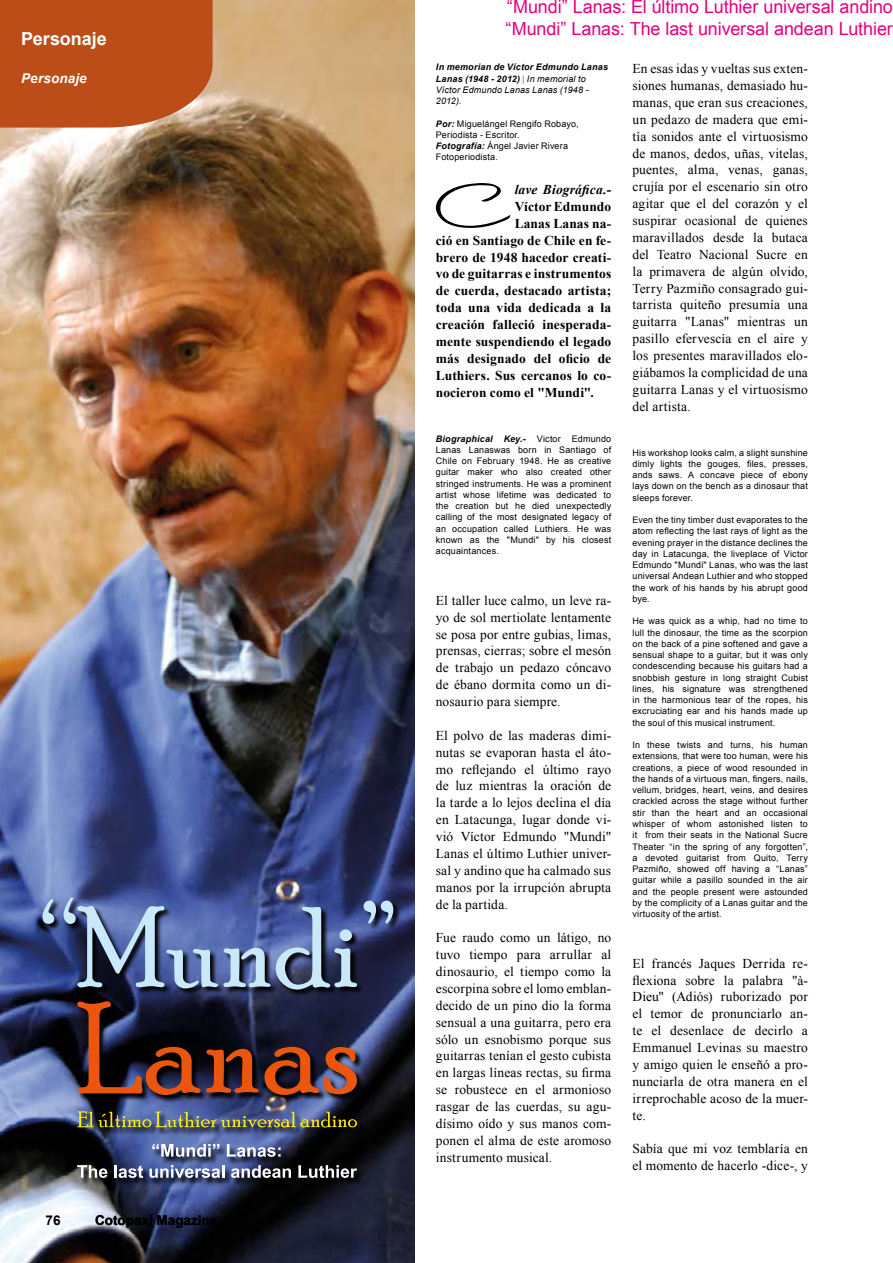
<style>
.page{position:relative;width:893px;height:1263px;background:#fff}
.page>*{position:absolute;margin:0;border:0;box-sizing:border-box;transform-origin:0 0}
.t1{font:55.95px "About Face 33";color:#000}
.t2{font:18px/21.6px "Arial";letter-spacing:-.005em;color:#e6007d}
.t3{font:700 18px "Arial";color:#fff}
.t4{font:13.5px/16.8px "Times New Roman";letter-spacing:.01em;color:#000;text-align:justify}
.t5{font:700 13.5px "Times New Roman";letter-spacing:.005em;color:#000}
.t6{font:700 13.5px "Arial";color:#000}
.t7{font:italic 700 13.5px "Times New Roman";letter-spacing:.01em;color:#000}
.t8{font:italic 700 13.5px "Arial";letter-spacing:.005em;color:#fff}
.t9{font:9px/11.2px "Arial";letter-spacing:.02em;color:#000;text-align:justify}
.t10{font:italic 9px/11.2px "Arial";letter-spacing:.015em;color:#000}
.s1{font-weight:700}
.s2{font-family:"Times New Roman";font-style:normal}
.s3{font-weight:700;font-style:italic}
</style>
<div class="page">
<img style="left:0;top:0;width:415px;height:1263px">
<div style="left:0;top:0;width:213px;height:128px;background:#bc4d18"></div>
<svg style="left:43px;top:897px;width:359px;height:289px;background:#2a3250"></svg>
<svg style="left:43px;top:897px;width:175px;height:91px;background:#5d719f"></svg>
<svg style="left:224px;top:907px;width:133px;height:82px;background:#6376a3"></svg>
<svg style="left:364px;top:900px;width:29px;height:23px"></svg>
<svg style="left:77px;top:1001px;width:280px;height:94px;background:#432525"></svg>
<img style="left:77px;top:1111px;width:280px;height:16px">
<svg style="left:152px;top:1144px;width:67px;height:13px"></svg>
<svg style="left:227px;top:1144px;width:54px;height:13px"></svg>
<svg style="left:77px;top:1165px;width:30px;height:13px"></svg>
<svg style="left:114px;top:1165px;width:29px;height:13px"></svg>
<svg style="left:149px;top:1165px;width:75px;height:13px"></svg>
<svg style="left:231px;top:1165px;width:60px;height:13px"></svg>
<svg style="left:298px;top:1165px;width:59px;height:13px"></svg>
<h2 class="t3" style="left:21px;top:27px;width:87px">Personaje</h2>
<h3 class="t8" style="left:21px;top:69px;width:67px">Personaje</h3>
<h3 class="t6" style="left:46px;top:1211px;width:17px">76</h3>
<h3 class="t6" style="left:95px;top:1211px;width:124px">Cotopaxi Magazine</h3>
<h2 class="t2" style="left:505px;top:-4px;width:389px">“Mundi” Lanas: El último Luthier universal andino “Mundi” Lanas: The last universal andean Luthier</h2>
<p class="t10" style="left:436px;top:62px;width:174px"><span class="s1">In memorian de Víctor Edmundo Lanas<br>Lanas (1948 - 2012)</span> <span class="s2">|</span> In memorial to<br>Víctor Edmundo Lanas Lanas (1948 -<br>2012).</p>
<p class="t9" style="left:436px;top:118px;width:144px;text-align:left"><span class="s3">Por:</span> Miguelángel Rengifo Robayo,<br>Periodista - Escritor.<br><span class="s3">Fotografía:</span> Ángel Javier Rivera<br>Fotoperiodista.</p>
<h1 class="t1" style="left:442px;top:176px;width:74px">C</h1>
<h3 class="t7" style="left:515px;top:180px;width:98px">lave Biográfica.-</h3>
<p class="t4" style="left:632px;top:60px;width:177px">En esas idas y vueltas sus exten&shy;siones humanas, demasiado hu&shy;manas, que eran sus creaciones, un pedazo de madera que emi&shy;tía sonidos ante el virtuosismo de manos, dedos, uñas, vitelas, puentes, alma, venas, ganas, crujía por el escenario sin otro agitar que el del corazón y el suspirar ocasional de quienes maravillados desde la butaca del Teatro Nacional Sucre en la primavera de algún olvido, Terry Pazmiño consagrado gui&shy;tarrista quiteño presumía una guitarra "Lanas" mientras un pasillo efervescía en el aire y los presentes maravillados elo&shy;giábamos la complicidad de una guitarra Lanas y el virtuosismo del artista.</p>
<p class="t9" style="left:632px;top:447px;width:177px">His workshop looks calm, a slight sunshine dimly lights the gouges, files, presses, ands saws. A concave piece of ebony lays down on the bench as a dinosaur that sleeps forever.</p>
<p class="t9" style="left:632px;top:514px;width:177px">Even the tiny timber dust evaporates to the atom reflecting the last rays of light as the evening prayer in the distance declines the day in Latacunga, the liveplace of Victor Edmundo "Mundi" Lanas, who was the last universal Andean Luthier and who stopped the work of his hands by his abrupt good bye.</p>
<p class="t9" style="left:632px;top:616px;width:177px">He was quick as a whip, had no time to lull the dinosaur, the time as the scorpion on the back of a pine softened and gave a sensual shape to a guitar, but it was only condescending because his guitars had a snobbish gesture in long straight Cubist lines, his signature was strengthened in the harmonious tear of the ropes, his excruciating ear and his hands made up the soul of this musical instrument.</p>
<p class="t9" style="left:632px;top:739px;width:177px">In these twists and turns, his human extensions, that were too human, were his creations, a piece of wood resounded in the hands of a virtuous man, fingers, nails, vellum, bridges, heart, veins, and desires crackled across the stage without further stir than the heart and an occasional whisper of whom astonished listen to it from their seats in the National Sucre Theater “in the spring of any forgotten”, a devoted guitarist from Quito, Terry Pazmiño, showed off having a “Lanas” guitar while a pasillo sounded in the air and the people present were astounded by the complicity of a Lanas guitar and the virtuosity of the artist.</p>
<p class="t4" style="left:632px;top:954px;width:177px">El francés Jaques Derrida re&shy;flexiona sobre la palabra "à-Dieu" (Adiós) ruborizado por el temor de pronunciarlo an&shy;te el desenlace de decirlo a Emmanuel Levinas su maestro y amigo quien le enseñó a pro&shy;nunciarla de otra manera en el irreprochable acoso de la muer&shy;te.</p>
<h3 class="t4" style="left:632px;top:1140px;width:177px">Sabía que mi voz temblaría en el momento de hacerlo -dice-, y</h3>
<h3 class="t5" style="left:515px;top:197px;width:98px">Víctor Edmundo</h3>
<h3 class="t5" style="left:515px;top:214px;width:98px">Lanas Lanas na-</h3>
<h3 class="t5" style="left:436px;top:231px;width:177px">ció en Santiago de Chile en fe-</h3>
<h3 class="t5" style="left:436px;top:248px;width:177px">brero de 1948 hacedor creati-</h3>
<h3 class="t5" style="left:436px;top:265px;width:177px">vo de guitarras e instrumentos</h3>
<h3 class="t5" style="left:436px;top:281px;width:177px">de cuerda, destacado artista;</h3>
<h3 class="t5" style="left:436px;top:298px;width:177px">toda una vida dedicada a la</h3>
<h3 class="t5" style="left:436px;top:315px;width:177px">creación falleció inesperada-</h3>
<h3 class="t5" style="left:436px;top:332px;width:177px">mente suspendiendo el legado</h3>
<h3 class="t5" style="left:436px;top:349px;width:177px">más designado del oficio de</h3>
<h3 class="t5" style="left:436px;top:366px;width:177px">Luthiers. Sus cercanos lo co-</h3>
<h3 class="t5" style="left:436px;top:383px;width:159px">nocieron como el "Mundi".</h3>
<p class="t9" style="left:436px;top:433px;width:177px"><span class="s3">Biographical Key.-</span> Victor Edmundo Lanas Lanaswas born in Santiago of Chile on February 1948. He as creative guitar maker who also created other stringed instruments. He was a prominent artist whose lifetime was dedicated to the creation but he died unexpectedly calling of the most designated legacy of an occupation called Luthiers. He was known as the "Mundi" by his closest acquaintances.</p>
<h3 class="t4" style="left:436px;top:592px;width:177px">El taller luce calmo, un leve ra&shy;yo de sol mertiolate lentamente se posa por entre gubias, limas, prensas, cierras; sobre el mesón de trabajo un pedazo cóncavo de ébano dormita como un di&shy;nosaurio para siempre.</h3>
<p class="t4" style="left:436px;top:727px;width:177px">El polvo de las maderas dimi&shy;nutas se evaporan hasta el áto&shy;mo reflejando el último rayo de luz mientras la oración de la tarde a lo lejos declina el día en Latacunga, lugar donde vi&shy;vió Víctor Edmundo "Mundi" Lanas el último Luthier univer&shy;sal y andino que ha calmado sus manos por la irrupción abrupta de la partida.</p>
<p class="t4" style="left:436px;top:929px;width:177px">Fue raudo como un látigo, no tuvo tiempo para arrullar al dinosaurio, el tiempo como la escorpina sobre el lomo emblan&shy;decido de un pino dio la forma sensual a una guitarra, pero era sólo un esnobismo porque sus guitarras tenían el gesto cubista en largas líneas rectas, su firma se robustece en el armonioso rasgar de las cuerdas, su agu&shy;dísimo oído y sus manos com&shy;ponen el alma de este aromoso instrumento musical.</p>
</div>
